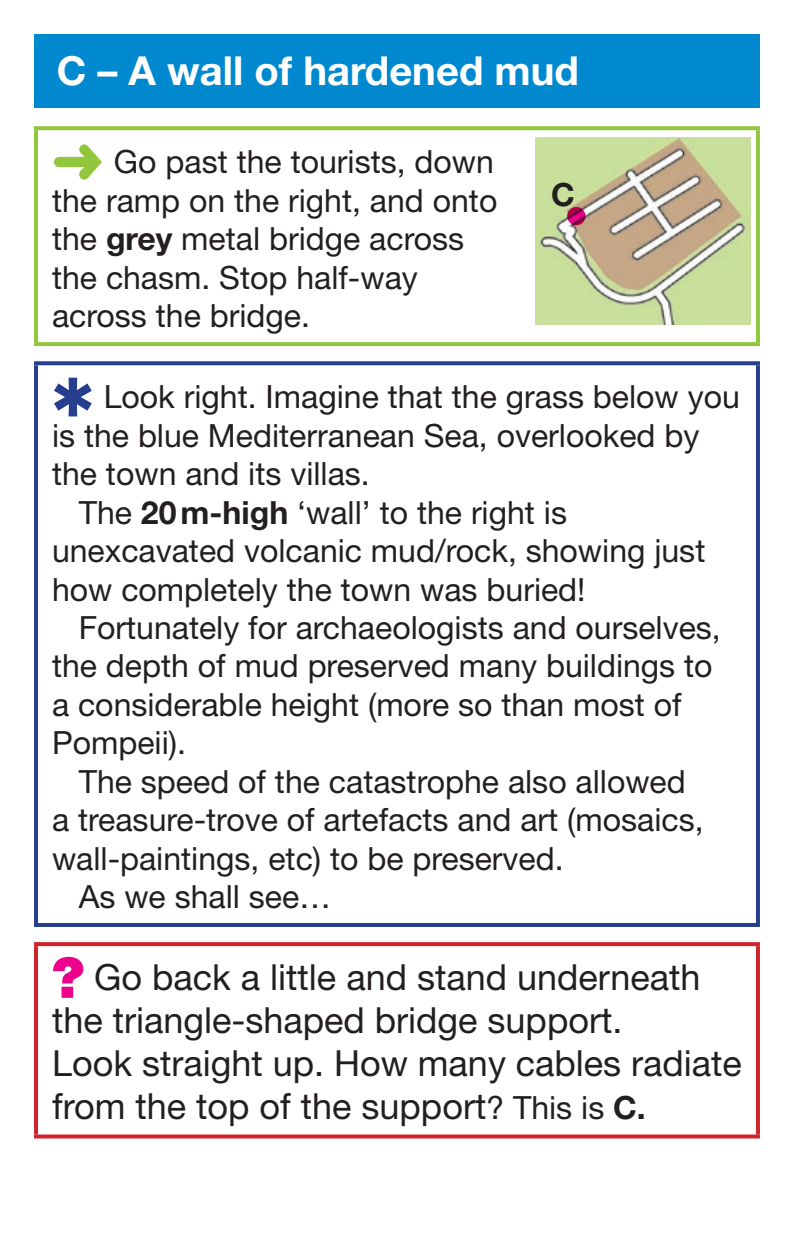
<style>
.page{position:relative;width:794px;height:1248px;background:#fff}
.page>*{position:absolute;margin:0;border:0;box-sizing:border-box;transform-origin:0 0}
.t1{font:700 40px "Helvetica Neue LT Std";color:#fff}
.t2{font:36px/43.2px "Helvetica Neue LT Std";color:#231f20}
.t3{font:32px/38.4px "Helvetica Neue LT Std";color:#231f20}
.t4{font:700 32px "Helvetica Neue LT Std";color:#231f20}
.s1{color:#92c73d}
.s2{font-weight:700}
.s3{color:#253f8e}
.s4{font-weight:900;font-size:56px;color:#ed028c}
.s5{font-size:32px}
.s6{font-weight:700;font-size:32px}
</style>
<div class="page">
<div style="left:34px;top:34px;width:726px;height:74px;background:#0089cf"></div>
<svg style="left:34px;top:126px;width:726px;height:4px;background:#97c947"></svg>
<hr style="left:34px;top:130px;width:4px;height:212px;background:#92c73d">
<hr style="left:756px;top:130px;width:4px;height:212px;background:#92c73d">
<svg style="left:34px;top:342px;width:726px;height:4px;background:#94c841"></svg>
<svg style="left:34px;top:361px;width:726px;height:4px;background:#334b95"></svg>
<hr style="left:34px;top:365px;width:4px;height:557px;background:#253f8e">
<hr style="left:756px;top:365px;width:4px;height:557px;background:#253f8e">
<svg style="left:34px;top:922px;width:726px;height:4px;fill:#253f8e"></svg>
<svg style="left:34px;top:942px;width:726px;height:4px;background:#d22a30"></svg>
<hr style="left:34px;top:946px;width:4px;height:188px;background:#d1232a">
<hr style="left:756px;top:946px;width:4px;height:188px;background:#d1232a">
<svg style="left:34px;top:1134px;width:726px;height:4px;background:#d63e44"></svg>
<img style="left:536px;top:137px;width:214px;height:187px">
<svg style="left:567px;top:207px;width:18px;height:18px"></svg>
<p class="t1" style="left:57px;top:46px;width:524px">C – A wall of hardened mud</p>
<p class="t3" style="left:52px;top:142px;width:447px"><span class="s1">➜</span> Go past the tourists, down the ramp on the right, and onto the <span class="s2">grey</span> metal bridge across the chasm. Stop half-way across the bridge.</p>
<p class="t4" style="left:551px;top:174px;width:25px">C</p>
<p class="t3" style="left:52px;top:377px;width:689px"><span class="s3">✱</span> Look right. Imagine that the grass below you</p>
<p class="t3" style="left:52px;top:416px;width:649px">is the blue Mediterranean Sea, overlooked by</p>
<p class="t3" style="left:52px;top:454px;width:319px">the town and its villas.</p>
<p class="t3" style="left:79px;top:492px;width:490px">The <span class="s2">20m-high</span> ‘wall’ to the right is</p>
<p class="t3" style="left:52px;top:531px;width:655px">unexcavated volcanic mud/rock, showing just</p>
<p class="t3" style="left:52px;top:569px;width:535px">how completely the town was buried!</p>
<p class="t3" style="left:79px;top:608px;width:643px">Fortunately for archaeologists and ourselves,</p>
<p class="t3" style="left:52px;top:646px;width:662px">the depth of mud preserved many buildings to</p>
<p class="t3" style="left:52px;top:684px;width:631px">a considerable height (more so than most of</p>
<p class="t3" style="left:52px;top:723px;width:135px">Pompeii).</p>
<p class="t3" style="left:79px;top:761px;width:608px">The speed of the catastrophe also allowed</p>
<p class="t3" style="left:52px;top:800px;width:653px">a treasure-trove of artefacts and art (mosaics,</p>
<p class="t3" style="left:52px;top:838px;width:513px">wall-paintings, etc) to be preserved.</p>
<p class="t3" style="left:79px;top:876px;width:254px">As we shall see…</p>
<p class="t2" style="left:52px;top:954px;width:691px"><span class="s4">?</span> Go back a little and stand underneath the triangle-shaped bridge support.<br>Look straight up. How many cables radiate from the top of the support<span class="s5">? This is</span> <span class="s6">C.</span></p>
</div>
